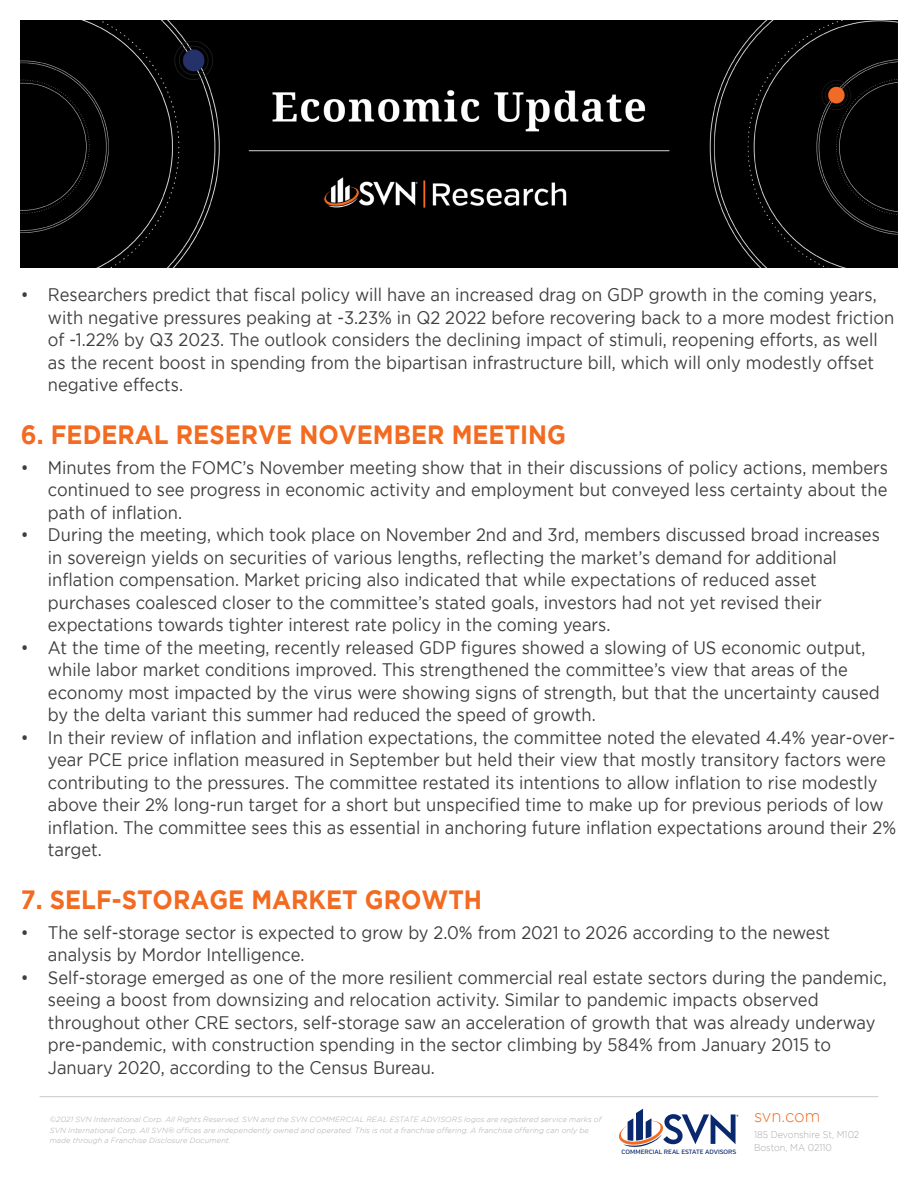
<style>
.page{position:relative;width:918px;height:1188px;background:#fff}
.page>*{position:absolute;margin:0;border:0;box-sizing:border-box;transform-origin:0 0}
.t1{font:700 26.4px "Gotham";color:#f36a21;scale:.91 1}
.t2{font:18.15px/22.5px "Gotham";color:#3e3e3f;scale:.91 1}
.t3{font:300 17.4px "Gotham";letter-spacing:-.01em;color:#f36a21;scale:.95 1}
.t4{font:300 9.9px/13.5px "Gotham";color:#a8a9ad;scale:.91 1}
.t5{font:italic 300 7.5px/10.5px "Gotham";letter-spacing:.015em;color:#a8a9ad}
.t6{font:500 6.3px "Verb";color:#09286d}
</style>
<div class="page">
<img style="left:21px;top:21px;width:876px;height:247px">
<hr style="left:40px;top:1096px;width:838px;height:1px;background:#c7c8ca">
<svg style="left:619px;top:1109px;width:120px;height:38px"></svg>
<p class="t2" style="left:48px;top:284px;width:932px;text-indent:-27px">• Researchers predict that fiscal policy will have an increased drag on GDP growth in the coming years, with negative pressures peaking at -3.23% in Q2 2022 before recovering back to a more modest friction of -1.22% by Q3 2023. The outlook considers the declining impact of stimuli, reopening efforts, as well as the recent boost in spending from the bipartisan infrastructure bill, which will only modestly offset negative effects.</p>
<p class="t1" style="left:21px;top:419px;width:601px">6. FEDERAL RESERVE NOVEMBER MEETING</p>
<p class="t2" style="left:48px;top:456px;width:925px;text-align:justify;text-indent:-27px">• Minutes from the FOMC’s November meeting show that in their discussions of policy actions, members continued to see progress in economic activity and employment but conveyed less certainty about the path of inflation.</p>
<p class="t2" style="left:48px;top:524px;width:916px;text-indent:-27px">• During the meeting, which took place on November 2nd and 3rd, members discussed broad increases in sovereign yields on securities of various lengths, reflecting the market’s demand for additional inflation compensation. Market pricing also indicated that while expectations of reduced asset purchases coalesced closer to the committee’s stated goals, investors had not yet revised their expectations towards tighter interest rate policy in the coming years.</p>
<p class="t2" style="left:48px;top:636px;width:916px;text-indent:-27px">• At the time of the meeting, recently released GDP figures showed a slowing of US economic output, while labor market conditions improved. This strengthened the committee’s view that areas of the economy most impacted by the virus were showing signs of strength, but that the uncertainty caused by the delta variant this summer had reduced the speed of growth.</p>
<p class="t2" style="left:48px;top:726px;width:934px;text-indent:-27px">• In their review of inflation and inflation expectations, the committee noted the elevated 4.4% year-over&shy;year PCE price inflation measured in September but held their view that mostly transitory factors were contributing to the pressures. The committee restated its intentions to allow inflation to rise modestly above their 2% long-run target for a short but unspecified time to make up for previous periods of low inflation. The committee sees this as essential in anchoring future inflation expectations around their 2% target.</p>
<p class="t1" style="left:21px;top:884px;width:508px">7. SELF-STORAGE MARKET GROWTH</p>
<p class="t2" style="left:48px;top:921px;width:861px;text-indent:-27px">• The self-storage sector is expected to grow by 2.0% from 2021 to 2026 according to the newest analysis by Mordor Intelligence.</p>
<p class="t2" style="left:48px;top:966px;width:923px;text-indent:-27px">• Self-storage emerged as one of the more resilient commercial real estate sectors during the pandemic, seeing a boost from downsizing and relocation activity. Similar to pandemic impacts observed throughout other CRE sectors, self-storage saw an acceleration of growth that was already underway pre-pandemic, with construction spending in the sector climbing by 584% from January 2015 to January 2020, according to the Census Bureau.</p>
<p class="t5" style="left:50px;top:1115px;width:553px">©2021 SVN International Corp. All Rights Reserved. SVN and the SVN COMMERCIAL REAL ESTATE ADVISORS logos are registered service marks of<br>SVN International Corp. All SVN® offices are independently owned and operated. This is not a franchise offering. A franchise offering can only be made through a Franchise Disclosure Document.</p>
<p class="t6" style="left:622px;top:1148px;width:116px">COMMERCIAL REAL ESTATE ADVISORS</p>
<p class="t3" style="left:754px;top:1106px;width:71px">svn.com</p>
<p class="t4" style="left:754px;top:1127px;width:117px">185 Devonshire St, M102<br>Boston, MA 02110</p>
</div>
